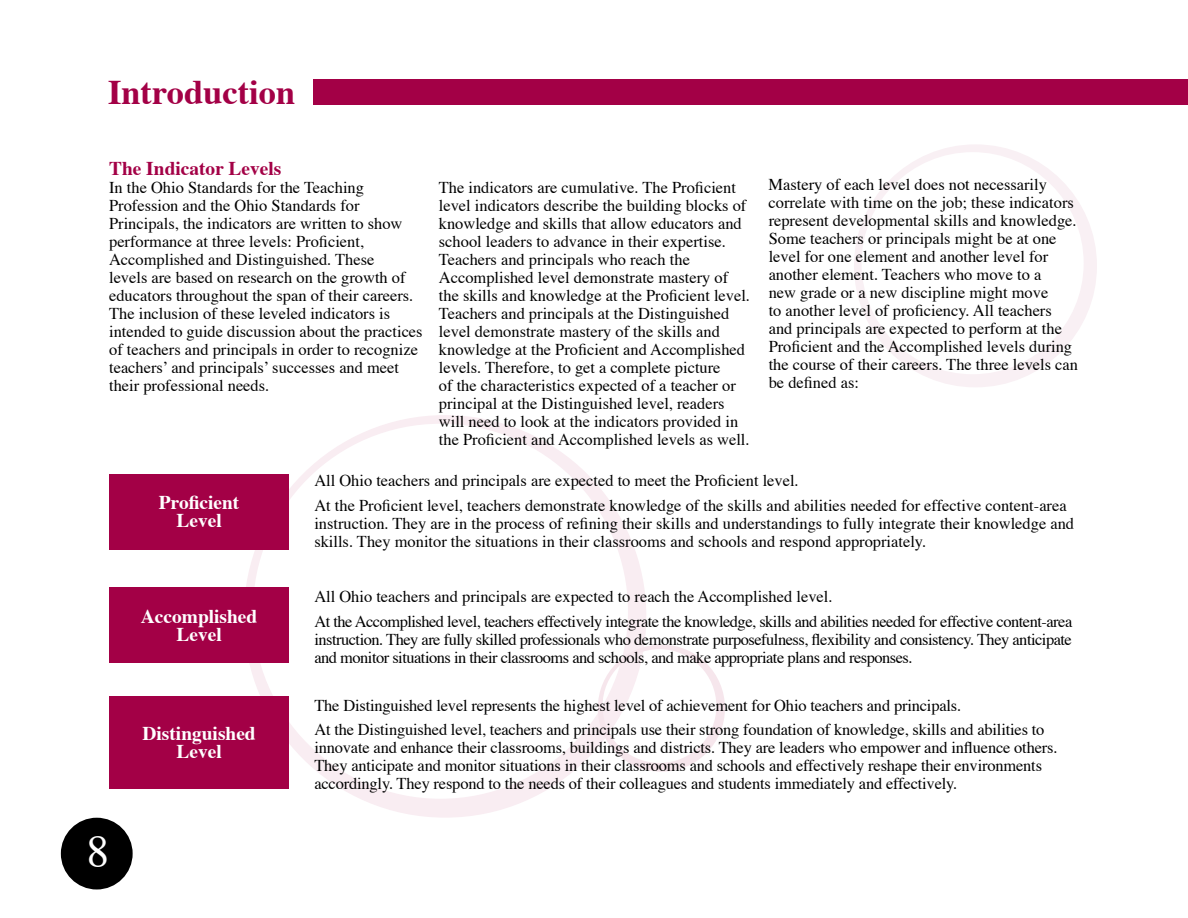
<style>
.page{position:relative;width:1188px;height:918px;background:#fff}
.page>*{position:absolute;margin:0;border:0;box-sizing:border-box;transform-origin:0 0}
.t1{font:45px "Times";color:#fff}
.t2{font:700 34.5px "Times";color:#a30046}
.t3{font:700 19.5px/18px "Times";color:#fff;text-align:center}
.t4{font:700 19.5px "Times";color:#a30046}
.t5{font:16.5px/18px "Times";color:#000}
.t6{font:16.5px/24.8px "Times";letter-spacing:-.03em;color:#000}
</style>
<div class="page">
<svg style="left:854px;top:145px;width:243px;height:242px"></svg>
<svg style="left:244px;top:415px;width:402px;height:403px"></svg>
<svg style="left:598px;top:645px;width:127px;height:127px"></svg>
<div style="left:61px;top:818px;width:72px;height:72px;background:#000;border-radius:50%"></div>
<div style="left:314px;top:79px;width:874px;height:26px;background:#a30046"></div>
<div style="left:110px;top:474px;width:179px;height:75px;background:#a30046"></div>
<div style="left:110px;top:587px;width:179px;height:75px;background:#a30046"></div>
<div style="left:110px;top:696px;width:179px;height:93px;background:#a30046"></div>
<h1 class="t2" style="left:108px;top:59px;width:189px">Introduction</h1>
<p class="t4" style="left:109px;top:149px;width:174px">The Indicator Levels</p>
<p class="t5" style="left:109px;top:177px;width:256px">In the Ohio Standards for the Teaching</p>
<p class="t5" style="left:439px;top:177px;width:299px">The indicators are cumulative. The Proficient</p>
<p class="t5" style="left:769px;top:175px;width:280px">Mastery of each level does not necessarily</p>
<p class="t5" style="left:109px;top:195px;width:252px">Profession and the Ohio Standards for</p>
<p class="t5" style="left:439px;top:195px;width:309px">level indicators describe the building blocks of</p>
<p class="t5" style="left:769px;top:193px;width:307px">correlate with time on the job; these indicators</p>
<p class="t5" style="left:109px;top:213px;width:295px">Principals, the indicators are written to show</p>
<p class="t5" style="left:439px;top:213px;width:304px">knowledge and skills that allow educators and</p>
<p class="t5" style="left:769px;top:211px;width:309px">represent developmental skills and knowledge.</p>
<p class="t5" style="left:109px;top:231px;width:257px">performance at three levels: Proficient,</p>
<p class="t5" style="left:439px;top:231px;width:288px">school leaders to advance in their expertise.</p>
<p class="t5" style="left:769px;top:229px;width:289px">Some teachers or principals might be at one</p>
<p class="t5" style="left:109px;top:249px;width:267px">Accomplished and Distinguished. These</p>
<p class="t5" style="left:439px;top:249px;width:253px">Teachers and principals who reach the</p>
<p class="t5" style="left:769px;top:247px;width:281px">level for one element and another level for</p>
<p class="t5" style="left:109px;top:267px;width:298px">levels are based on research on the growth of</p>
<p class="t5" style="left:439px;top:267px;width:291px">Accomplished level demonstrate mastery of</p>
<p class="t5" style="left:769px;top:265px;width:274px">another element. Teachers who move to a</p>
<p class="t5" style="left:109px;top:285px;width:306px">educators throughout the span of their careers.</p>
<p class="t5" style="left:439px;top:285px;width:611px">the skills and knowledge at the Proficient level. new grade or a new discipline might move</p>
<p class="t5" style="left:109px;top:303px;width:283px">The inclusion of these leveled indicators is</p>
<p class="t5" style="left:439px;top:303px;width:292px">Teachers and principals at the Distinguished</p>
<p class="t5" style="left:769px;top:301px;width:285px">to another level of proficiency. All teachers</p>
<p class="t5" style="left:109px;top:321px;width:612px">intended to guide discussion about the practices level demonstrate mastery of the skills and</p>
<p class="t5" style="left:769px;top:319px;width:295px">and principals are expected to perform at the</p>
<p class="t5" style="left:109px;top:339px;width:310px">of teachers and principals in order to recognize</p>
<p class="t5" style="left:439px;top:339px;width:308px">knowledge at the Proficient and Accomplished</p>
<p class="t5" style="left:769px;top:337px;width:305px">Proficient and the Accomplished levels during</p>
<p class="t5" style="left:109px;top:357px;width:291px">teachers’ and principals’ successes and meet</p>
<p class="t5" style="left:439px;top:357px;width:283px">levels. Therefore, to get a complete picture</p>
<p class="t5" style="left:769px;top:355px;width:311px">the course of their careers. The three levels can</p>
<p class="t5" style="left:109px;top:375px;width:162px">their professional needs.</p>
<p class="t5" style="left:439px;top:375px;width:298px">of the characteristics expected of a teacher or</p>
<p class="t5" style="left:769px;top:373px;width:92px">be defined as:</p>
<p class="t5" style="left:439px;top:393px;width:312px">principal at the Distinguished level, readers will need to look at the indicators provided in the Proficient and Accomplished levels as well.</p>
<p class="t1" style="left:87px;top:810px;width:24px">8</p>
<p class="t3" style="left:159px;top:491px;width:82px">Proficient<br>Level</p>
<p class="t3" style="left:141px;top:605px;width:118px">Accomplished<br>Level</p>
<p class="t3" style="left:143px;top:722px;width:115px">Distinguished<br>Level</p>
<p class="t5" style="left:314px;top:467px;width:754px;line-height:24.8px">All Ohio teachers and principals are expected to meet the Proficient level.<br>At the Proficient level, teachers demonstrate knowledge of the skills and abilities needed for effective content-area</p>
<p class="t5" style="left:314px;top:513px;width:761px">instruction. They are in the process of refining their skills and understandings to fully integrate their knowledge and skills. They monitor the situations in their classrooms and schools and respond appropriately.</p>
<p class="t6" style="left:314px;top:583px;width:759px">All Ohio teachers and principals are expected to reach the Accomplished level.<br>At the Accomplished level, teachers effectively integrate the knowledge, skills and abilities needed for effective content-area</p>
<p class="t6" style="left:314px;top:629px;width:759px;line-height:18px">instruction. They are fully skilled professionals who demonstrate purposefulness, flexibility and consistency. They anticipate and monitor situations in their classrooms and schools, and make appropriate plans and responses.</p>
<p class="t5" style="left:314px;top:691px;width:732px;line-height:24.8px">The Distinguished level represents the highest level of achievement for Ohio teachers and principals.<br>At the Distinguished level, teachers and principals use their strong foundation of knowledge, skills and abilities to</p>
<p class="t5" style="left:314px;top:737px;width:745px">innovate and enhance their classrooms, buildings and districts. They are leaders who empower and influence others.<br>They anticipate and monitor situations in their classrooms and schools and effectively reshape their environments accordingly. They respond to the needs of their colleagues and students immediately and effectively.</p>
</div>
